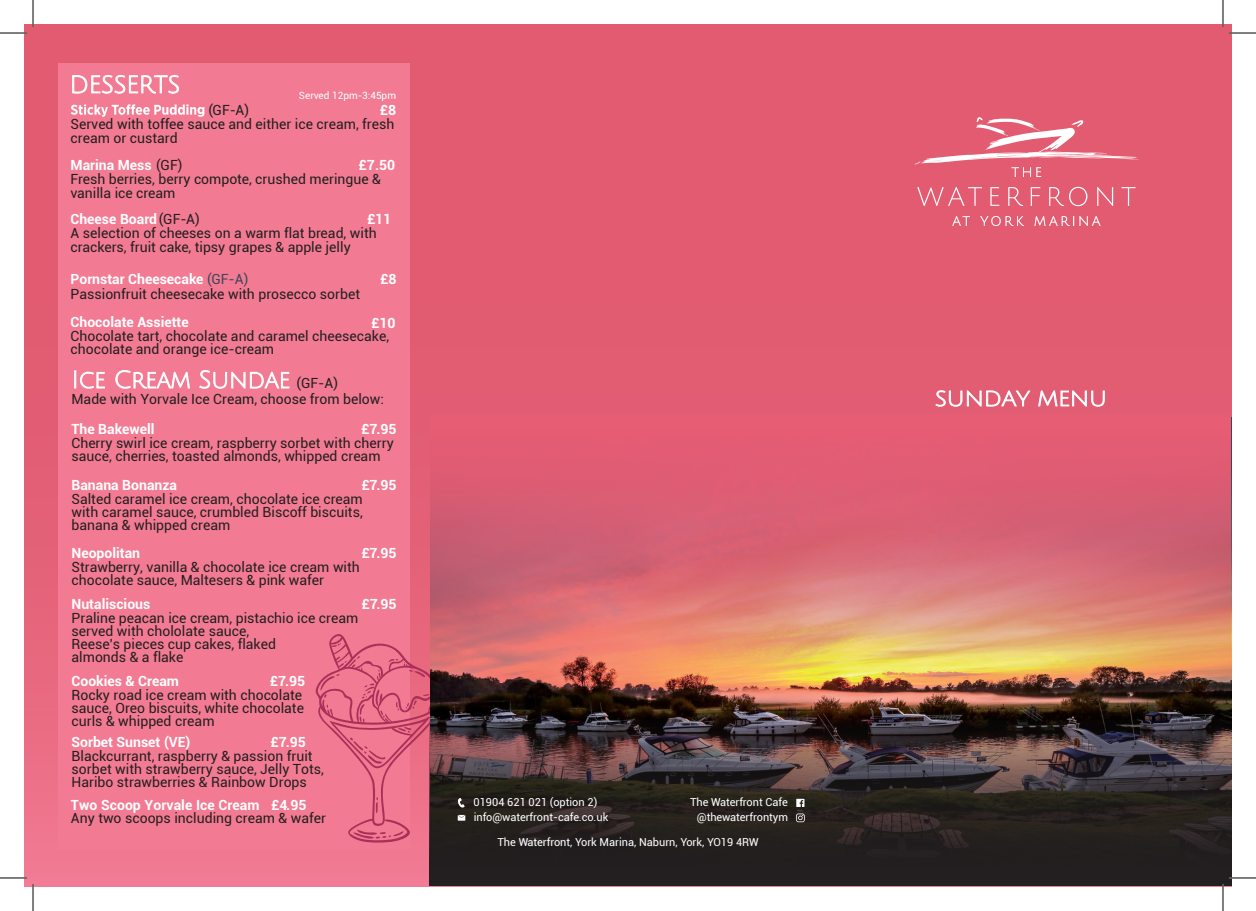
<style>
.page{position:relative;width:1256px;height:911px;background:#fff}
.page>*{position:absolute;margin:0;border:0;box-sizing:border-box;transform-origin:0 0}
.t1{font:14px/13px "Roboto";color:#231f20}
.t2{font:700 14px "Roboto";color:#fff}
.t3{font:11px/15px "Roboto";color:#fff}
.t4{font:10px "Roboto";color:#fff}
.s1{font-weight:400;color:#231f20}
.s2{font-weight:700;color:#fff}
.s3{font-weight:400;color:#3d465a}
</style>
<div class="page">
<div style="left:24px;top:25px;width:1207px;height:861px;background:linear-gradient(to bottom,#de5468,#ec7289)"></div>
<div style="left:58px;top:63px;width:351px;height:786px;background:#f27b93"></div>
<svg style="left:72px;top:75px;width:107px;height:19px"></svg>
<svg style="left:71px;top:104px;width:133px;height:13px"></svg>
<svg style="left:74px;top:370px;width:31px;height:19px"></svg>
<svg style="left:115px;top:370px;width:75px;height:19px"></svg>
<svg style="left:199px;top:370px;width:91px;height:19px"></svg>
<img style="left:430px;top:417px;width:801px;height:303px">
<svg style="left:430px;top:415px;width:800px;height:252px;background:#db6f73"></svg>
<svg style="left:934px;top:389px;width:97px;height:18px"></svg>
<svg style="left:1037px;top:389px;width:68px;height:21px"></svg>
<svg style="left:430px;top:720px;width:801px;height:165px;background:#342b2b"></svg>
<svg style="left:316px;top:633px;width:113px;height:209px"></svg>
<svg style="left:952px;top:216px;width:18px;height:10px"></svg>
<svg style="left:980px;top:216px;width:44px;height:10px"></svg>
<svg style="left:1034px;top:216px;width:66px;height:10px"></svg>
<svg style="left:914px;top:117px;width:226px;height:60px;background:#e67284"></svg>
<svg style="left:917px;top:187px;width:65px;height:19px"></svg>
<svg style="left:990px;top:187px;width:9px;height:19px"></svg>
<svg style="left:1008px;top:187px;width:15px;height:19px"></svg>
<svg style="left:1030px;top:187px;width:10px;height:19px"></svg>
<svg style="left:1049px;top:187px;width:38px;height:19px"></svg>
<svg style="left:1097px;top:187px;width:16px;height:19px"></svg>
<svg style="left:1121px;top:187px;width:14px;height:19px"></svg>
<svg style="left:458px;top:798px;width:6px;height:9px"></svg>
<svg style="left:458px;top:814px;width:7px;height:6px"></svg>
<svg style="left:796px;top:813px;width:8px;height:9px"></svg>
<svg style="left:796px;top:798px;width:8px;height:9px"></svg>
<hr style="left:0;top:32px;width:27px;height:2px;background:#fff">
<hr style="left:1228px;top:32px;width:27px;height:2px;background:#fff">
<hr style="left:32px;top:0;width:2px;height:27px;background:#fff">
<hr style="left:32px;top:883px;width:2px;height:27px;background:#fff">
<svg style="left:0;top:33px;width:27px;height:1px"></svg>
<svg style="left:1228px;top:33px;width:27px;height:1px"></svg>
<svg style="left:0;top:877px;width:27px;height:1px"></svg>
<svg style="left:33px;top:0;width:1px;height:27px"></svg>
<svg style="left:33px;top:883px;width:1px;height:27px"></svg>
<svg style="left:1222px;top:0;width:1px;height:27px"></svg>
<svg style="left:1222px;top:877px;width:33px;height:33px"></svg>
<p class="t4" style="left:299px;top:88px;width:99px">Served 12pm-3:45pm</p>
<p class="t1" style="left:208px;top:103px;width:42px">(GF-A)</p>
<p class="t2" style="left:380px;top:100px;width:18px">£8</p>
<p class="t1" style="left:70px;top:117px;width:325px;line-height:14px">Served with toffee sauce and either ice cream, fresh cream or custard</p>
<p class="t2" style="left:70px;top:155px;width:113px">Marina Mess <span class="s1">(GF)</span></p>
<p class="t2" style="left:358px;top:155px;width:38px">£7.50</p>
<p class="t1" style="left:70px;top:172px;width:312px">Fresh berries, berry compote, crushed meringue &amp;</p>
<p class="t1" style="left:70px;top:179px;width:131px;line-height:26px">vanilla ice cream<br><span class="s2">Cheese Board</span> (GF-A)</p>
<p class="t2" style="left:367px;top:209px;width:26px">£11</p>
<p class="t1" style="left:71px;top:225px;width:308px;line-height:14px">A selection of cheeses on a warm flat bread, with crackers, fruit cake, tipsy grapes &amp; apple jelly</p>
<p class="t2" style="left:71px;top:269px;width:179px">Pornstar Cheesecake <span class="s3">(GF-A)</span></p>
<p class="t2" style="left:380px;top:269px;width:18px">£8</p>
<p class="t1" style="left:71px;top:287px;width:291px">Passionfruit cheesecake with prosecco sorbet</p>
<p class="t2" style="left:71px;top:312px;width:120px">Chocolate Assiette</p>
<p class="t2" style="left:371px;top:313px;width:26px">£10</p>
<p class="t1" style="left:71px;top:329px;width:320px">Chocolate tart, chocolate and caramel cheesecake, chocolate and orange ice-cream</p>
<p class="t1" style="left:71px;top:392px;width:314px">Made with Yorvale Ice Cream, choose from below:</p>
<p class="t2" style="left:71px;top:419px;width:85px">The Bakewell</p>
<p class="t2" style="left:361px;top:419px;width:37px">£7.95</p>
<p class="t1" style="left:71px;top:436px;width:324px">Cherry swirl ice cream, raspberry sorbet with cherry sauce, cherries, toasted almonds, whipped cream</p>
<p class="t2" style="left:71px;top:475px;width:107px">Banana Bonanza</p>
<p class="t2" style="left:361px;top:475px;width:37px">£7.95</p>
<p class="t1" style="left:71px;top:492px;width:293px;text-align:justify">Salted caramel ice cream, chocolate ice cream with caramel sauce, crumbled Biscoff biscuits, banana &amp; whipped cream</p>
<p class="t2" style="left:71px;top:543px;width:70px">Neopolitan</p>
<p class="t2" style="left:361px;top:543px;width:37px">£7.95</p>
<p class="t1" style="left:72px;top:560px;width:290px">Strawberry, vanilla &amp; chocolate ice cream with chocolate sauce, Maltesers &amp; pink wafer</p>
<p class="t2" style="left:72px;top:594px;width:80px">Nutaliscious</p>
<p class="t2" style="left:361px;top:594px;width:37px">£7.95</p>
<p class="t1" style="left:72px;top:611px;width:288px">Praline peacan ice cream, pistachio ice cream served with chololate sauce,<br>Reese's pieces cup cakes, flaked<br>almonds &amp; a flake</p>
<p class="t2" style="left:72px;top:671px;width:109px">Cookies &amp; Cream</p>
<p class="t2" style="left:270px;top:671px;width:37px">£7.95</p>
<p class="t1" style="left:72px;top:688px;width:234px">Rocky road ice cream with chocolate sauce, Oreo biscuits, white chocolate curls &amp; whipped cream</p>
<p class="t2" style="left:72px;top:732px;width:120px">Sorbet Sunset (VE)</p>
<p class="t2" style="left:270px;top:732px;width:37px">£7.95</p>
<p class="t1" style="left:72px;top:749px;width:254px">Blackcurrant, raspberry &amp; passion fruit sorbet with strawberry sauce, Jelly Tots,<br>Haribo strawberries &amp; Rainbow Drops</p>
<p class="t2" style="left:71px;top:795px;width:190px">Two Scoop Yorvale Ice Cream</p>
<p class="t1" style="left:71px;top:811px;width:256px">Any two scoops including cream &amp; wafer</p>
<p class="t2" style="left:271px;top:795px;width:37px">£4.95</p>
<p class="t3" style="left:473px;top:794px;width:136px">01904 621 021 (option 2) info@waterfront-cafe.co.uk</p>
<p class="t3" style="left:690px;top:794px;width:99px;text-align:right">The Waterfront Cafe @thewaterfrontym</p>
<p class="t3" style="left:497px;top:834px;width:263px">The Waterfront, York Marina, Naburn, York, YO19 4RW</p>
</div>
